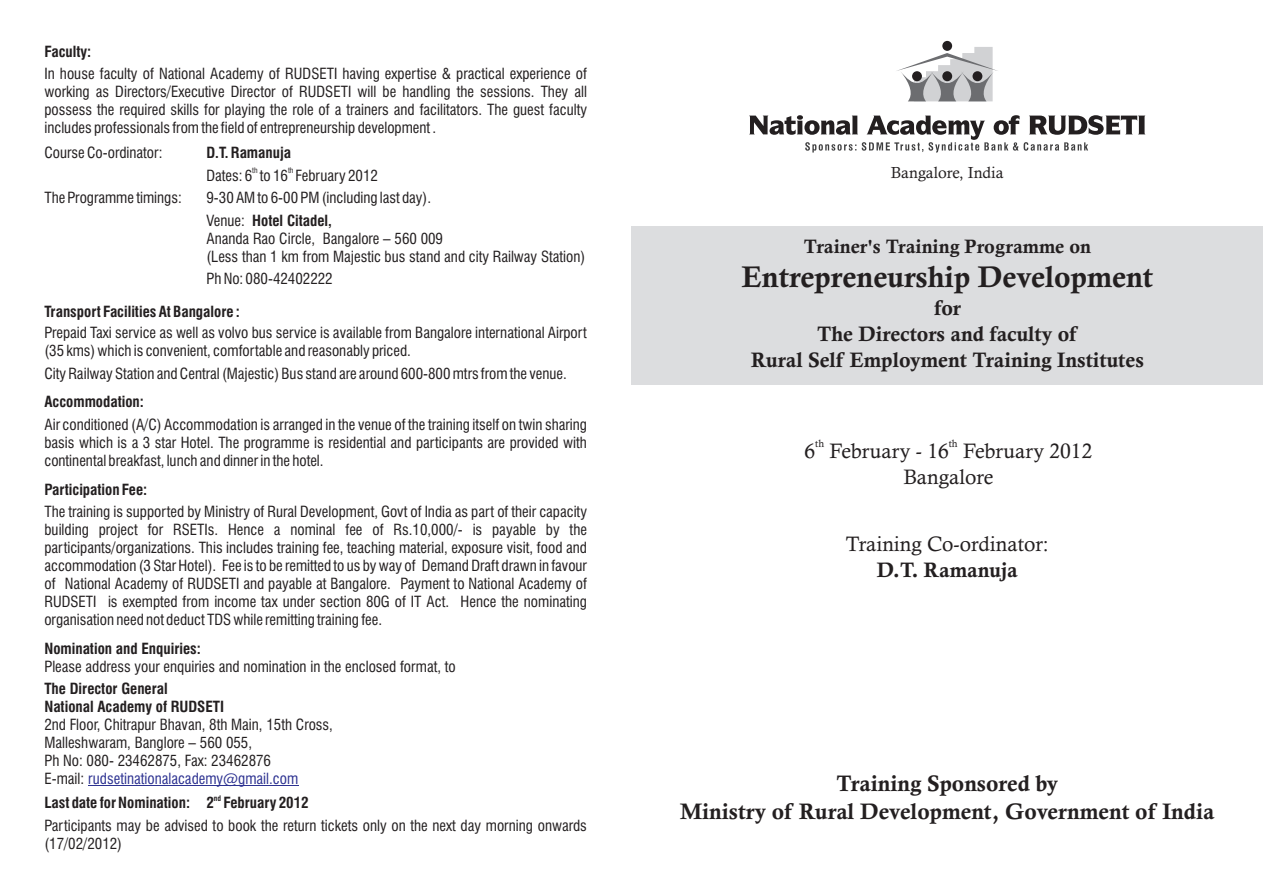
<style>
.page{position:relative;width:1263px;height:893px;background:#fff}
.page>*{position:absolute;margin:0;border:0;box-sizing:border-box;transform-origin:0 0}
.t1{font:700 30px "Calisto";color:#231f20}
.t2{font:700 22.5px/27.8px "Calisto";color:#231f20;text-align:center}
.t3{font:700 21px/26px "Calisto";color:#231f20;text-align:center}
.t4{font:21px/26.1px "Calisto";color:#231f20;text-align:center}
.t5{font:700 19.5px "Calisto";color:#231f20}
.t6{font:16.05px "Calisto";color:#231f20}
.t7{font:condensed 15px/18px "Swiss 721 BT";color:#231f20}
.t8{font:700 condensed 15px/18px "Swiss 721 BT";color:#231f20}
.t9{font:10.5px "Calisto";color:#231f20}
.t10{font:condensed 7.5px "Swiss 721 BT";color:#231f20}
.t11{font:700 condensed 7.5px "Swiss 721 BT";color:#231f20}
.s1{font-weight:700}
.s2{color:#2d3291}
</style>
<div class="page">
<div style="left:631px;top:226px;width:632px;height:158px;background:#dcdddf"></div>
<div style="left:942px;top:41px;width:10px;height:10px;background:#231f20;border-radius:50%"></div>
<svg style="left:897px;top:47px;width:101px;height:54px"></svg>
<hr style="left:88px;top:786px;width:210px;height:1px;background:#2d3291">
<svg style="left:749px;top:115px;width:396px;height:38px"></svg>
<p class="t8" style="left:44px;top:44px;width:48px">Faculty:</p>
<p class="t7" style="left:44px;top:66px;width:544px;text-align:justify">In house faculty of National Academy of RUDSETI having expertise &amp; practical experience of working as Directors/Executive Director of RUDSETI will be handling the sessions. They all possess the required skills for playing the role of a trainers and facilitators. The guest faculty includes professionals from the field of entrepreneurship development .</p>
<p class="t7" style="left:44px;top:145px;width:120px">Course Co-ordinator:</p>
<p class="t8" style="left:206px;top:145px;width:86px">D.T. Ramanuja</p>
<p class="t10" style="left:252px;top:168px;width:7px">th</p>
<p class="t10" style="left:288px;top:168px;width:7px">th</p>
<p class="t7" style="left:206px;top:168px;width:173px">Dates: 6 to 16 February 2012</p>
<p class="t7" style="left:44px;top:190px;width:139px">The Programme timings:</p>
<p class="t7" style="left:206px;top:188px;width:226px;line-height:22.5px">9-30 AM to 6-00 PM (including last day).<br>Venue: <span class="s1">Hotel Citadel,</span></p>
<p class="t7" style="left:206px;top:231px;width:380px">Ananda Rao Circle, Bangalore – 560 009<br>(Less than 1 km from Majestic bus stand and city Railway Station)</p>
<p class="t7" style="left:206px;top:271px;width:128px">Ph No: 080-42402222</p>
<p class="t8" style="left:44px;top:304px;width:197px">Transport Facilities At Bangalore :</p>
<p class="t7" style="left:44px;top:325px;width:544px">Prepaid Taxi service as well as volvo bus service is available from Bangalore international Airport (35 kms) which is convenient, comfortable and reasonably priced.</p>
<p class="t7" style="left:44px;top:366px;width:524px">City Railway Station and Central (Majestic) Bus stand are around 600-800 mtrs from the venue.</p>
<p class="t8" style="left:44px;top:395px;width:101px">Accommodation:</p>
<p class="t7" style="left:44px;top:417px;width:544px;text-align:justify">Air conditioned (A/C) Accommodation is arranged in the venue of the training itself on twin sharing basis which is a 3 star Hotel. The programme is residential and participants are provided with continental breakfast, lunch and dinner in the hotel.</p>
<p class="t8" style="left:44px;top:482px;width:104px">Participation Fee:</p>
<p class="t7" style="left:44px;top:504px;width:544px;text-align:justify">The training is supported by Ministry of Rural Development, Govt of India as part of their capacity building project for RSETIs. Hence a nominal fee of Rs.10,000/- is payable by the participants/organizations. This includes training fee, teaching material, exposure visit, food and accommodation (3 Star Hotel). Fee is to be remitted to us by way of Demand Draft drawn in favour of National Academy of RUDSETI and payable at Bangalore. Payment to National Academy of RUDSETI is exempted from income tax under section 80G of IT Act. Hence the nominating organisation need not deduct TDS while remitting training fee.</p>
<p class="t8" style="left:44px;top:641px;width:158px">Nomination and Enquiries:</p>
<p class="t7" style="left:44px;top:659px;width:413px">Please address your enquiries and nomination in the enclosed format, to</p>
<p class="t8" style="left:44px;top:681px;width:181px">The Director General<br>National Academy of RUDSETI</p>
<p class="t7" style="left:44px;top:717px;width:290px">2nd Floor, Chitrapur Bhavan, 8th Main, 15th Cross, Malleshwaram, Banglore – 560 055,<br>Ph No: 080- 23462875, Fax: 23462876<br>E-mail: <span class="s2">rudsetinationalacademy@gmail.com</span></p>
<p class="t11" style="left:214px;top:795px;width:9px">nd</p>
<p class="t8" style="left:44px;top:795px;width:266px">Last date for Nomination: 2 February 2012</p>
<p class="t7" style="left:44px;top:818px;width:544px">Participants may be advised to book the return tickets only on the next day morning onwards (17/02/2012)</p>
<p class="t6" style="left:891px;top:166px;width:114px">Bangalore, India</p>
<h3 class="t5" style="left:804px;top:239px;width:289px">Trainer's Training Programme on</h3>
<h1 class="t1" style="left:742px;top:266px;width:413px">Entrepreneurship Development</h1>
<h3 class="t3" style="left:751px;top:297px;width:394px">for<br>The Directors and faculty of<br>Rural Self Employment Training Institutes</h3>
<p class="t9" style="left:815px;top:440px;width:10px">th</p>
<p class="t9" style="left:949px;top:440px;width:10px">th</p>
<h3 class="t4" style="left:804px;top:440px;width:289px">6 February - 16 February 2012<br>Bangalore</h3>
<h3 class="t4" style="left:846px;top:533px;width:205px">Training Co-ordinator:</h3>
<h3 class="t3" style="left:877px;top:559px;width:143px">D.T. Ramanuja</h3>
<h2 class="t2" style="left:680px;top:771px;width:536px">Training Sponsored by<br>Ministry of Rural Development, Government of India</h2>
</div>
